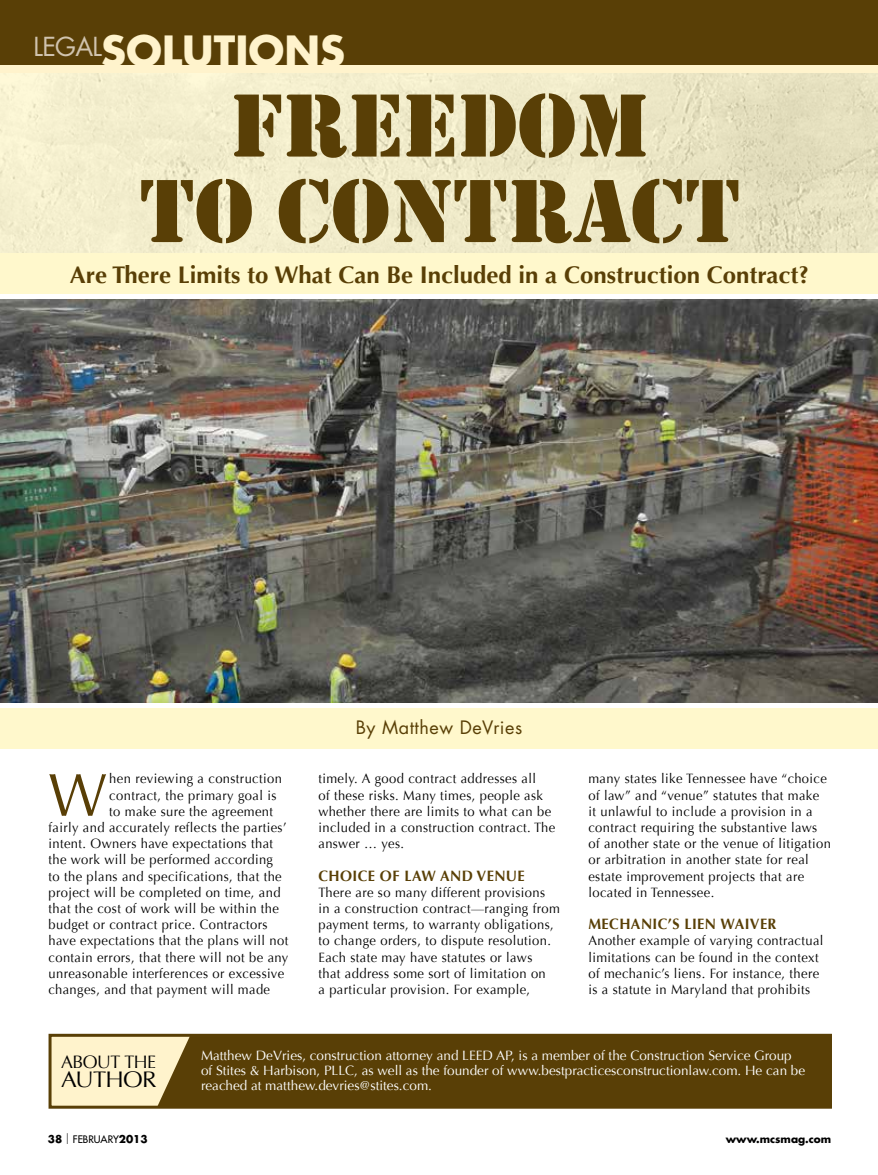
<style>
.page{position:relative;width:878px;height:1175px;background:#fff}
.page>*{position:absolute;margin:0;border:0;box-sizing:border-box;transform-origin:0 0}
.t1{font:93px/85.5px "Stencil";color:#593f06;text-align:center}
.t2{font:60.75px "Optima";color:#593f06;scale:.96 1}
.t3{font:700 40.5px "Futura";color:#fff3cc}
.t4{font:700 24px "Optima";color:#593f06}
.t5{font:22.5px "Optima";letter-spacing:.105em;color:#000;scale:1.05 1}
.t6{font:18px "Futura";letter-spacing:.03em;color:#593f06}
.t7{font:18px "Optima";letter-spacing:.055em;color:#000}
.t8{font:700 15px "Optima";letter-spacing:.03em;color:#593f06;scale:.96 1}
.t9{font:13.5px/16.2px "Optima";letter-spacing:.03em;color:#000;scale:.96 1}
.t10{font:13.5px/15px "Optima";color:#fff}
.t11{font:700 10.5px "Futura";color:#000}
.t12{font:10.2px "Futura";color:#000}
.s1{font-weight:700;font-size:10.5px}
.s2{font-weight:300;font-size:13.2px}
</style>
<div class="page">
<svg style="left:0;top:72px;width:878px;height:182px;fill:#f0ebca"></svg>
<div style="left:0;top:0;width:878px;height:66px;background:#593f06"></div>
<div style="left:0;top:65px;width:878px;height:7px;background:#fff3cc"></div>
<div style="left:0;top:254px;width:878px;height:40px;background:#fff8cc"></div>
<div style="left:0;top:708px;width:878px;height:40px;background:#fff8cc"></div>
<div style="left:50px;top:1035px;width:143px;height:72px;background:#fff3cc"></div>
<div style="left:158px;top:1037px;width:670px;height:67px;background:#593f06"></div>
<div style="left:49px;top:1033px;width:783px;height:75px;border:3px solid #593f06"></div>
<img style="left:0;top:300px;width:878px;height:402px">
<h3 class="t3" style="left:34px;top:23px;width:313px"><sup>legal</sup>SOLUTIONS</h3>
<h1 class="t1" style="left:139px;top:84px;width:602px">FREEDOM<br>TO CONTRACT</h1>
<h3 class="t4" style="left:70px;top:261px;width:740px">Are There Limits to What Can Be Included in a Construction Contract?</h3>
<h2 class="t2" style="left:49px;top:760px;width:62px">W</h2>
<p class="t9" style="left:109px;top:771px;width:181px">hen reviewing a construction</p>
<p class="t9" style="left:109px;top:787px;width:175px">contract, the primary goal is</p>
<p class="t9" style="left:109px;top:803px;width:172px">to make sure the agreement</p>
<p class="t9" style="left:49px;top:819px;width:249px">fairly and accurately reflects the parties’</p>
<p class="t9" style="left:49px;top:835px;width:235px">intent. Owners have expectations that</p>
<p class="t9" style="left:49px;top:852px;width:235px">the work will be performed according</p>
<p class="t9" style="left:49px;top:868px;width:244px">to the plans and specifications, that the</p>
<p class="t9" style="left:49px;top:884px;width:243px">project will be completed on time, and</p>
<p class="t9" style="left:49px;top:900px;width:242px">that the cost of work will be within the</p>
<p class="t9" style="left:49px;top:916px;width:230px">budget or contract price. Contractors</p>
<p class="t9" style="left:49px;top:933px;width:251px">have expectations that the plans will not</p>
<p class="t9" style="left:49px;top:949px;width:251px">contain errors, that there will not be any</p>
<p class="t9" style="left:49px;top:965px;width:247px">unreasonable interferences or excessive</p>
<p class="t9" style="left:49px;top:981px;width:232px">changes, and that payment will made</p>
<h3 class="t6" style="left:356px;top:714px;width:168px">By Matthew DeVries</h3>
<p class="t9" style="left:318px;top:771px;width:248px">timely. A good contract addresses all<br>of these risks. Many times, people ask whether there are limits to what can be included in a construction contract. The answer … yes.</p>
<p class="t8" style="left:318px;top:866px;width:216px">CHOICE OF LAW AND VENUE</p>
<p class="t9" style="left:318px;top:884px;width:253px">There are so many different provisions<br>in a construction contract—ranging from payment terms, to warranty obligations, to change orders, to dispute resolution.<br>Each state may have statutes or laws<br>that address some sort of limitation on<br>a particular provision. For example,</p>
<p class="t9" style="left:588px;top:771px;width:254px">many states like Tennessee have “choice of law” and “venue” statutes that make<br>it unlawful to include a provision in a contract requiring the substantive laws of another state or the venue of litigation or arbitration in another state for real estate improvement projects that are located in Tennessee.</p>
<p class="t8" style="left:588px;top:915px;width:197px">MECHANIC’S LIEN WAIVER</p>
<p class="t9" style="left:588px;top:933px;width:246px">Another example of varying contractual limitations can be found in the context of mechanic’s liens. For instance, there is a statute in Maryland that prohibits</p>
<h3 class="t7" style="left:61px;top:1051px;width:94px">about the</h3>
<h3 class="t5" style="left:61px;top:1066px;width:92px">author</h3>
<p class="t10" style="left:201px;top:1048px;width:605px">Matthew DeVries, construction attorney and LEED AP, is a member of the Construction Service Group of Stites &amp; H arbison, PLLC, as well as the founder of www.bestpracticesconstructionlaw.com. H e can be reached at matthew.devries@stites.com.</p>
<p class="t12" style="left:48px;top:1132px;width:101px"><span class="s1">38</span> <span class="s2">|</span> FEBRUARY<span class="s1">2013</span></p>
<p class="t11" style="left:725px;top:1131px;width:107px">www.mcsmag.com</p>
</div>
